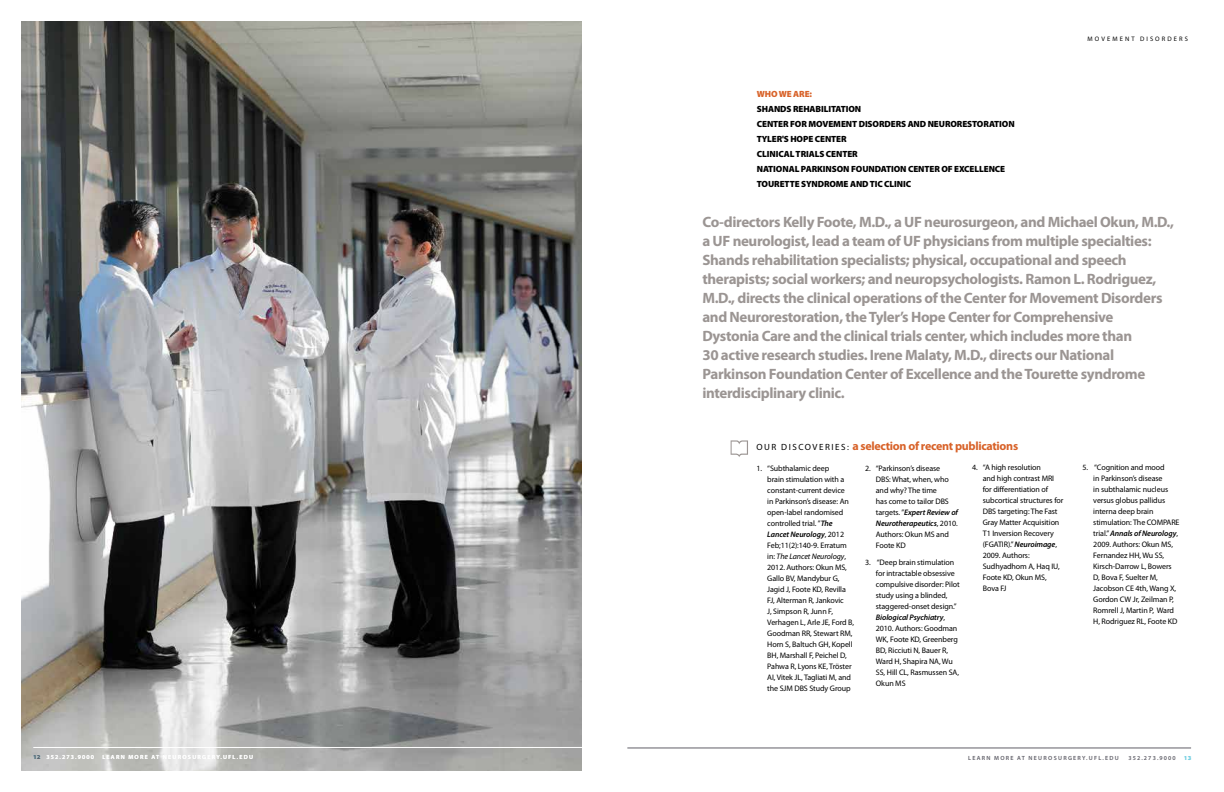
<style>
.page{position:relative;width:1224px;height:792px;background:#fff}
.page>*{position:absolute;margin:0;border:0;box-sizing:border-box;transform-origin:0 0}
.t1{font:700 15px/19px "Myriad Pro";letter-spacing:-.025em;color:#9b9593}
.t2{font:700 12px "Myriad Pro";letter-spacing:-.025em;color:#d86229}
.t3{font:900 9px/15px "Myriad Pro";letter-spacing:-.01em;color:#000}
.t4{font:900 9px "Myriad Pro";letter-spacing:-.01em;color:#d86229}
.t5{font:8px/11px "Myriad Pro";letter-spacing:-.01em;color:#000}
.t6{font:6.5px "Myriad Pro";letter-spacing:.32em;color:#000}
.t7{font:600 6px "Myriad Pro";letter-spacing:.21em;color:#fff}
.t8{font:600 6px "Myriad Pro";letter-spacing:.21em;color:#605f68}
.t9{font:600 6px "Myriad Pro";letter-spacing:.19em;color:#fff}
.t10{font:600 6px "Myriad Pro";letter-spacing:.19em;color:#605f68}
.t11{font:900 semi-expanded 6px "Myriad Pro";color:#6bcce0}
.s1{font-weight:400;font-size:9px;color:#000}
.s2{font-weight:600;font-style:italic}
.s3{font-style:italic}
.s4{font-weight:900;font-stretch:semi-expanded;color:#605f68}
</style>
<div class="page">
<img style="left:22px;top:22px;width:559px;height:748px">
<hr style="left:33px;top:747px;width:564px;height:1px;background:#fff">
<hr style="left:627px;top:748px;width:564px;height:1px;background:#605f68">
<svg style="left:731px;top:440px;width:17px;height:17px"></svg>
<p class="t4" style="left:757px;top:89px;width:57px">WHO WE ARE:</p>
<p class="t3" style="left:757px;top:101px;width:7px">SHANDS</p>
<p class="t3" style="left:757px;top:101px;width:158px;text-indent:36px">REHABILITATION<br>CENTER FOR MOVEMENT DISORDERS AND</p>
<p class="t3" style="left:928px;top:116px;width:87px">NEURORESTORATION</p>
<p class="t3" style="left:757px;top:131px;width:119px">TYLER'S HOPE CENTER<br>CLINICAL TRIALS CENTER<br>NATIONAL PARKINSON FOUNDA</p>
<p class="t3" style="left:886px;top:161px;width:121px">TION CENTER OF EXCELLENCE</p>
<p class="t3" style="left:757px;top:176px;width:101px">TOURETTE SYNDROME AND</p>
<p class="t3" style="left:870px;top:176px;width:42px">TIC CLINIC</p>
<p class="t6" style="left:1088px;top:35px;width:102px">movement disorders</p>
<p class="t1" style="left:702px;top:213px;width:473px">Co-directors Kelly Foote, M.D., a UF neurosurgeon, and Michael Okun, M.D., a UF neurologist, lead a team of UF physicians from multiple specialties:<br>Shands rehabilitation specialists; physical, occupational and speech therapists; social workers; and neuropsychologists. Ramon L. Rodriguez, M.D., directs the clinical operations of the Center for Movement Disorders and Neurorestoration, the Tyler’s Hope Center for Comprehensive Dystonia Care and the clinical trials center, which includes more than<br>30 active research studies. Irene Malaty, M.D., directs our National Parkinson Foundation Center of Excellence and the Tourette syndrome interdisciplinary clinic.</p>
<h2 class="t2" style="left:756px;top:439px;width:263px"><span class="s1">o u r d i s c o v e r i e s :</span> a selection of recent publications</h2>
<p class="t5" style="left:767px;top:463px;width:88px;text-indent:-11px">1. “Subthalamic deep<br>brain stimulation with a constant-current device<br>in Parkinson’s disease: An open-label randomised controlled trial. ”<span class="s2">The<br>Lancet Neurology</span>, 2012<br>Feb;11(2):140-9. Erratum in: <span class="s3">The Lancet Neurology</span>,<br>2012. Authors: Okun MS,<br>Gallo BV, Mandybur G,<br>Jagid J, Foote KD, Revilla<br>FJ, Alterman R, Jankovic<br>J, Simpson R, Junn F,<br>Verhagen L, Arle JE, Ford B,<br>Goodman RR, Stewart RM,<br>Horn S, Baltuch GH, Kopell<br>BH, Marshall F, Peichel D,<br>Pahwa R, Lyons KE, Tröster<br>AI, Vitek JL, Tagliati M, and the SJM</p>
<p class="t5" style="left:794px;top:683px;width:6px">DBS</p>
<p class="t5" style="left:809px;top:683px;width:43px">Study Group</p>
<p class="t5" style="left:876px;top:463px;width:84px;text-indent:-11px">2. “Parkinson’s disease<br>DBS: What, when, who and why? The time<br>has come to tailor DBS targets. ”<span class="s2">Expert Review of<br>Neurotherapeutics</span>, 2010.<br>Authors: Okun MS and<br>Foote KD</p>
<p class="t5" style="left:876px;top:557px;width:85px;text-indent:-11px">3. “Deep brain stimulation for intractable obsessive compulsive disorder: Pilot study using a blinded, staggered-onset design.”<br><span class="s2">Biological Psychiatry</span>,<br>2010. Authors: Goodman<br>WK, Foote KD, Greenberg<br>BD, Ricciuti N, Bauer R,<br>Ward H, Shapira NA, Wu<br>SS, H ill CL, Rasmussen SA,<br>Okun MS</p>
<p class="t5" style="left:983px;top:462px;width:82px;text-indent:-11px">4. “A high resolution<br>and high contrast MRI<br>for differentiation of subcortical structures for<br>DBS</p>
<p class="t5" style="left:983px;top:506px;width:78px;text-indent:15px">targeting: The Fast<br>Gray Matter Acquisition<br>T1 I nversion Recovery (FGATIR</p>
<p class="t5" style="left:983px;top:539px;width:78px;text-indent:25px">).” <span class="s2">Neuroimage</span>,<br>2009. Authors:<br>Sudhyadhom A, Haq IU,<br>Foote KD, Okun MS,<br>Bova FJ</p>
<p class="t5" style="left:1093px;top:462px;width:86px;text-indent:-11px">5. “Cognition and mood<br>in Parkinson’s disease<br>in subthalamic nucleus versus globus pallidus interna deep brain stimulation: The COMPARE<br>trial.” <span class="s2">Annals of Neurology</span>,<br>2009. Authors: Okun MS,<br>Fernandez HH, Wu SS,<br>Kirsch-Darrow L, Bowers<br>D, Bova F, Suelter M,<br>Jacobson CE 4th, Wang X,<br>Gordon CW Jr, Zeilman P,<br>Romrell J, Martin P, Ward<br>H, Rodriguez RL, Foote KD</p>
<p class="t9" style="left:33px;top:754px;width:63px"><span class="s4">12</span> 352.273.9000</p>
<p class="t7" style="left:102px;top:754px;width:152px">LEARN MORE AT NEUROSURGERY.UFL.EDU</p>
<p class="t8" style="left:968px;top:755px;width:152px">LEARN MORE AT NEUROSURGERY.UFL.EDU</p>
<p class="t10" style="left:1128px;top:755px;width:49px">352.273.9000</p>
<p class="t11" style="left:1184px;top:754px;width:9px">13</p>
</div>
